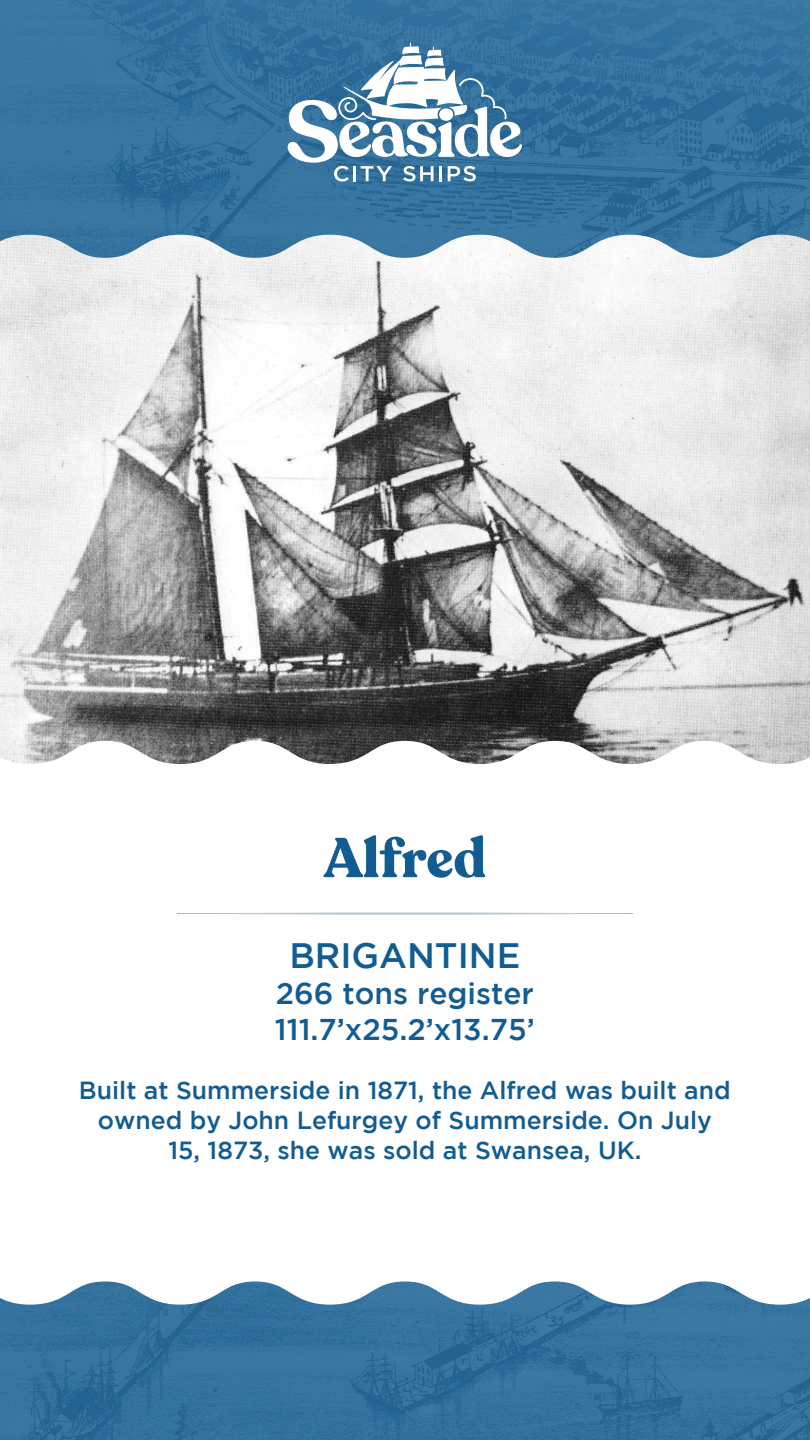
<style>
.page{position:relative;width:810px;height:1440px;background:#fff}
.page>*{position:absolute;margin:0;border:0;box-sizing:border-box;transform-origin:0 0}
.t1{font:700 55.5px "Recoleta";color:#125c91}
.t2{font:500 35.25px "Gotham";color:#125c91}
.t3{font:500 30px/36px "Gotham";color:#125c91}
.t4{font:500 24.75px/29.7px "Gotham";color:#125c91;text-align:center}
</style>
<div class="page">
<img style="left:0;top:258px;width:810px;height:483px">
<img style="left:0;top:0;width:810px;height:258px">
<svg style="left:0;top:741px;width:810px;height:541px"></svg>
<img style="left:0;top:1282px;width:810px;height:158px">
<svg style="left:288px;top:42px;width:234px;height:140px"></svg>
<svg style="left:177px;top:912px;width:456px;height:3px"></svg>
<h1 class="t1" style="left:324px;top:823px;width:164px">Alfred</h1>
<h2 class="t2" style="left:289px;top:935px;width:232px">BRIGANTINE</h2>
<p class="t3" style="left:275px;top:975px;width:261px">266 tons register<br>111.7’x25.2’x13.75’</p>
<p class="t4" style="left:79px;top:1075px;width:653px">Built at Summerside in 1871, the Alfred was built and owned by John Lefurgey of Summerside. On July<br>15, 1873, she was sold at Swansea, UK.</p>
</div>
